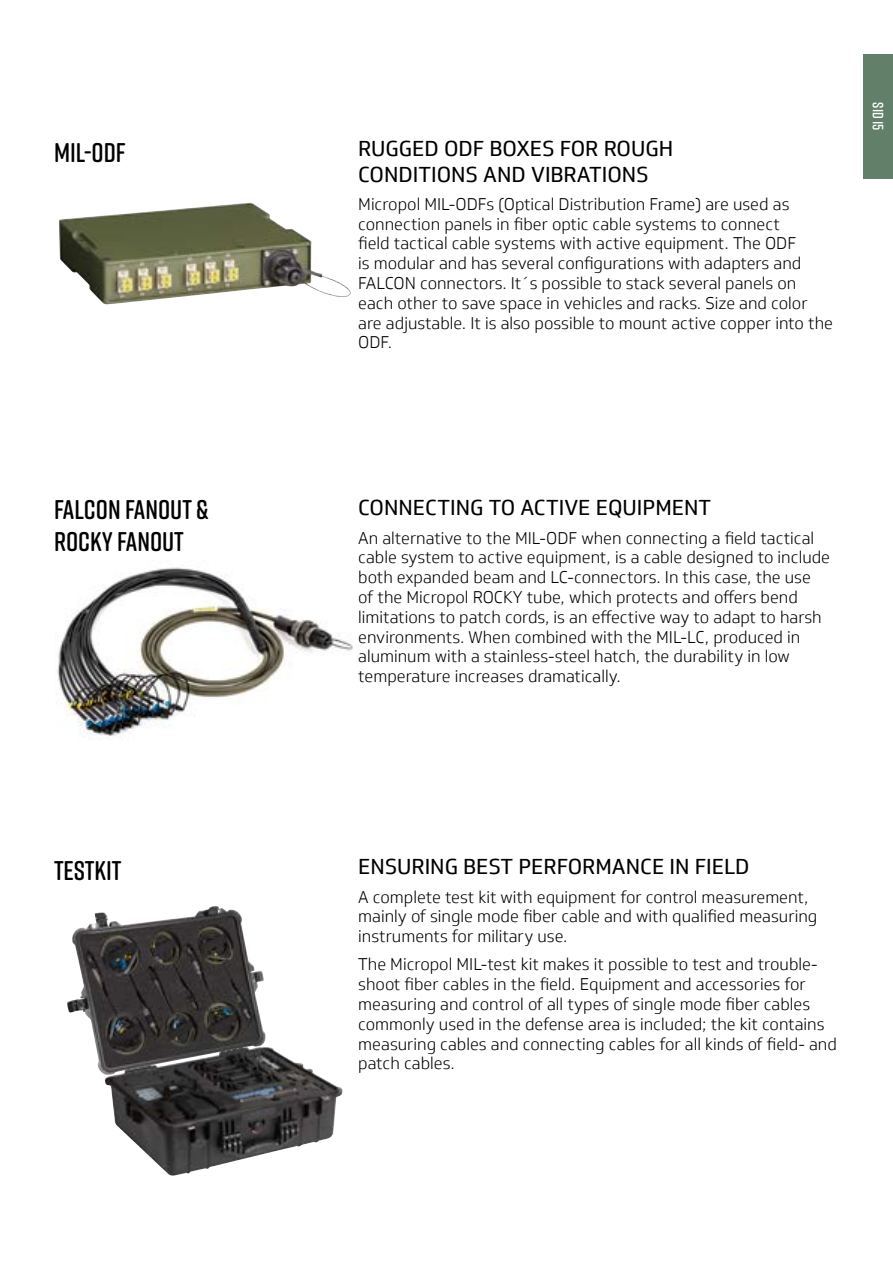
<style>
.page{position:relative;width:893px;height:1263px;background:#fff}
.page>*{position:absolute;margin:0;border:0;box-sizing:border-box;transform-origin:0 0}
.t1{font:600 27px/32.4px "Rift Soft";color:#000}
.t2{font:21px/25.2px "Soleto";color:#000}
.t3{font:300 16.5px/19.8px "Soleto";color:#000}
.t4{font:600 15px "Rift Soft";color:#fff}
</style>
<div class="page">
<div style="left:864px;top:54px;width:29px;height:125px;background:#617f69"></div>
<img style="left:59px;top:203px;width:292px;height:101px">
<img style="left:56px;top:567px;width:297px;height:172px">
<img style="left:67px;top:906px;width:225px;height:270px">
<h1 class="t1" style="left:54px;top:135px;width:73px">MIL-ODF</h1>
<p class="t2" style="left:358px;top:136px;width:317px">RUGGED ODF BOXES FOR ROUGH<br>CONDITIONS AND VIBRATIONS</p>
<p class="t3" style="left:358px;top:194px;width:476px">Micropol MIL-ODFs (Optical Distribution Frame) are used as connection panels in fiber optic cable systems to connect<br>field tactical cable systems with active equipment. The ODF<br>is modular and has several configurations with adapters and FALCON connectors. It´s possible to stack several panels on each other to save space in vehicles and racks. Size and color are adjustable. It is also possible to mount active copper into the ODF.</p>
<p class="t4" style="left:889px;top:102px;width:30px;rotate:90deg">SID 15</p>
<h1 class="t1" style="left:54px;top:492px;width:156px">FALCON FANOUT &amp;<br>ROCKY FANOUT</h1>
<p class="t2" style="left:358px;top:495px;width:354px">CONNECTING TO ACTIVE EQUIPMENT</p>
<p class="t3" style="left:358px;top:528px;width:473px">An alternative to the MIL-ODF when connecting a field tactical cable system to active equipment, is a cable designed to include both expanded beam and LC-connectors. In this case, the use<br>of the Micropol ROCKY tube, which protects and offers bend limitations to patch cords, is an effective way to adapt to harsh environments. When combined with the MIL-LC, produced in aluminum with a stainless-steel hatch, the durability in low temperature increases dramatically.</p>
<h1 class="t1" style="left:54px;top:853px;width:69px">TESTKIT</h1>
<p class="t2" style="left:358px;top:854px;width:393px">ENSURING BEST PERFORMANCE IN FIELD</p>
<p class="t3" style="left:358px;top:887px;width:461px">A complete test kit with equipment for control measurement, mainly of single mode fiber cable and with qualified measuring instruments for military use.</p>
<p class="t3" style="left:358px;top:955px;width:480px">The Micropol MIL-test kit makes it possible to test and trouble&shy;shoot fiber cables in the field. Equipment and accessories for measuring and control of all types of single mode fiber cables commonly used in the defense area is included; the kit contains measuring cables and connecting cables for all kinds of field- and patch cables.</p>
</div>
